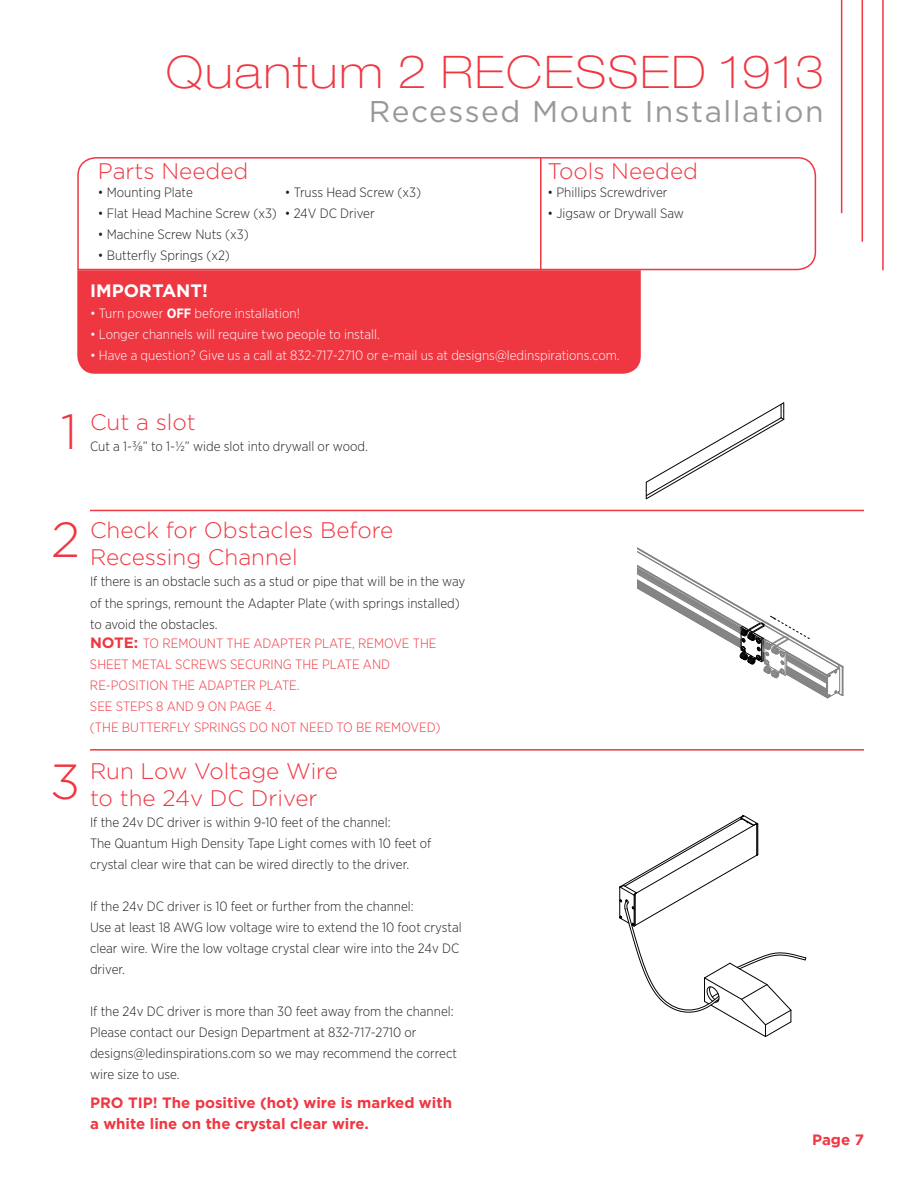
<style>
.page{position:relative;width:918px;height:1188px;background:#fff}
.page>*{position:absolute;margin:0;border:0;box-sizing:border-box;transform-origin:0 0}
.t1{font:300 49.35px/108px "Gotham";color:#ef3742}
.t2{font:100 expanded 45px "Helvetica Neue LT Std";letter-spacing:.05em;color:#ef3742}
.t3{font:30px "Gotham";letter-spacing:.05em;color:#999899}
.t4{font:300 22.5px/27px "Gotham";color:#ef3742}
.t5{font:700 18px "Gotham";color:#fff}
.t6{font:700 15px/21px "Gotham";color:#ef3742}
.t7{font:300 13.5px/21px "Gotham Narrow";color:#231f20}
.t8{font:300 13.5px/21px "Gotham Narrow";color:#ef3742}
.t9{font:300 13.5px "Gotham Narrow";color:#fff}
.s1{font-weight:700}
.s2{font-family:"Gotham";font-weight:700;font-size:15px}
</style>
<div class="page">
<svg style="left:77px;top:157px;width:740px;height:114px"></svg>
<hr style="left:841px;top:0;width:1px;height:213px;background:#ef3742">
<hr style="left:862px;top:0;width:1px;height:242px;background:#ef3742">
<hr style="left:882px;top:0;width:2px;height:270px;background:#ef3742">
<svg style="left:613px;top:402px;width:187px;height:108px"></svg>
<hr style="left:540px;top:157px;width:2px;height:113px;background:#ef3742">
<hr style="left:90px;top:749px;width:774px;height:2px;background:#ef3742">
<hr style="left:90px;top:510px;width:774px;height:1px;background:#ef3742">
<svg style="left:637px;top:547px;width:207px;height:152px"></svg>
<svg style="left:619px;top:815px;width:187px;height:222px"></svg>
<div style="left:77px;top:270px;width:564px;height:104px;background:#ef3742"></div>
<h2 class="t2" style="left:166px;top:46px;width:659px">Quantum 2 RECESSED 1913</h2>
<h3 class="t3" style="left:369px;top:94px;width:456px">Recessed Mount Installation</h3>
<h3 class="t4" style="left:98px;top:159px;width:152px">Parts Needed</h3>
<h3 class="t4" style="left:548px;top:159px;width:152px">Tools Needed</h3>
<p class="t7" style="left:98px;top:182px;width:97px">• Mounting Plate</p>
<p class="t7" style="left:98px;top:203px;width:181px">• Flat Head Machine Screw (x3)</p>
<p class="t7" style="left:98px;top:224px;width:152px">• Machine Screw Nuts (x3)</p>
<p class="t7" style="left:98px;top:245px;width:134px">• Butterfly Springs (x2)</p>
<p class="t7" style="left:285px;top:182px;width:138px">• Truss Head Screw (x3)</p>
<p class="t7" style="left:285px;top:203px;width:91px">• 24V DC Driver</p>
<p class="t7" style="left:548px;top:182px;width:121px">• Phillips Screwdriver</p>
<p class="t7" style="left:548px;top:203px;width:138px">• Jigsaw or Drywall Saw</p>
<h3 class="t5" style="left:90px;top:284px;width:119px">IMPORTANT!</h3>
<p class="t9" style="left:90px;top:308px;width:211px">• Turn power <span class="s1">OFF</span> before installation!</p>
<p class="t9" style="left:90px;top:329px;width:291px">• Longer channels will require two people to install.</p>
<p class="t9" style="left:90px;top:350px;width:531px">• Have a question? Give us a call at 832-717-2710 or e-mail us at designs@ledinspirations.com.</p>
<h1 class="t1" style="left:51px;top:382px;width:31px">1<br>2</h1>
<h1 class="t1" style="left:50px;top:731px;width:32px">3</h1>
<h3 class="t4" style="left:90px;top:410px;width:107px">Cut a slot</h3>
<p class="t7" style="left:90px;top:436px;width:279px">Cut a 1-⅜” to 1-½” wide slot into drywall or wood.</p>
<h3 class="t4" style="left:90px;top:519px;width:305px">Check for Obstacles Before<br>Recessing Channel</h3>
<p class="t7" style="left:90px;top:572px;width:377px">If there is an obstacle such as a stud or pipe that will be in the way of the springs, remount the Adapter Plate (with springs installed) to avoid the obstacles.</p>
<p class="t8" style="left:90px;top:633px;width:352px"><span class="s2">NOTE:</span> TO REMOUNT THE ADAPTER PLATE, REMOVE THE SHEET METAL SCREWS SECURING THE PLATE AND RE-POSITION THE ADAPTER PLATE.<br>SEE STEPS 8 AND 9 ON PAGE 4.<br>(THE BUTTERFLY SPRINGS DO NOT NEED TO BE REMOVED)</p>
<h3 class="t4" style="left:90px;top:759px;width:249px">Run Low Voltage Wire to the 24v DC Driver</h3>
<p class="t7" style="left:90px;top:812px;width:343px">If the 24v DC driver is within 9-10 feet of the channel:<br>The Quantum High Density Tape Light comes with 10 feet of crystal clear wire that can be wired directly to the driver.</p>
<p class="t7" style="left:90px;top:896px;width:373px">If the 24v DC driver is 10 feet or further from the channel:<br>Use at least 18 AWG low voltage wire to extend the 10 foot crystal clear wire. Wire the low voltage crystal clear wire into the 24v DC driver.</p>
<p class="t7" style="left:90px;top:1001px;width:369px">If the 24v DC driver is more than 30 feet away from the channel:<br>Please contact our Design Department at 832-717-2710 or designs@ledinspirations.com so we may recommend the correct wire size to use.</p>
<p class="t6" style="left:90px;top:1093px;width:364px">PRO TIP! The positive (hot) wire is marked with a white line on the crystal clear wire.</p>
<p class="t6" style="left:812px;top:1130px;width:53px">Page 7</p>
</div>
